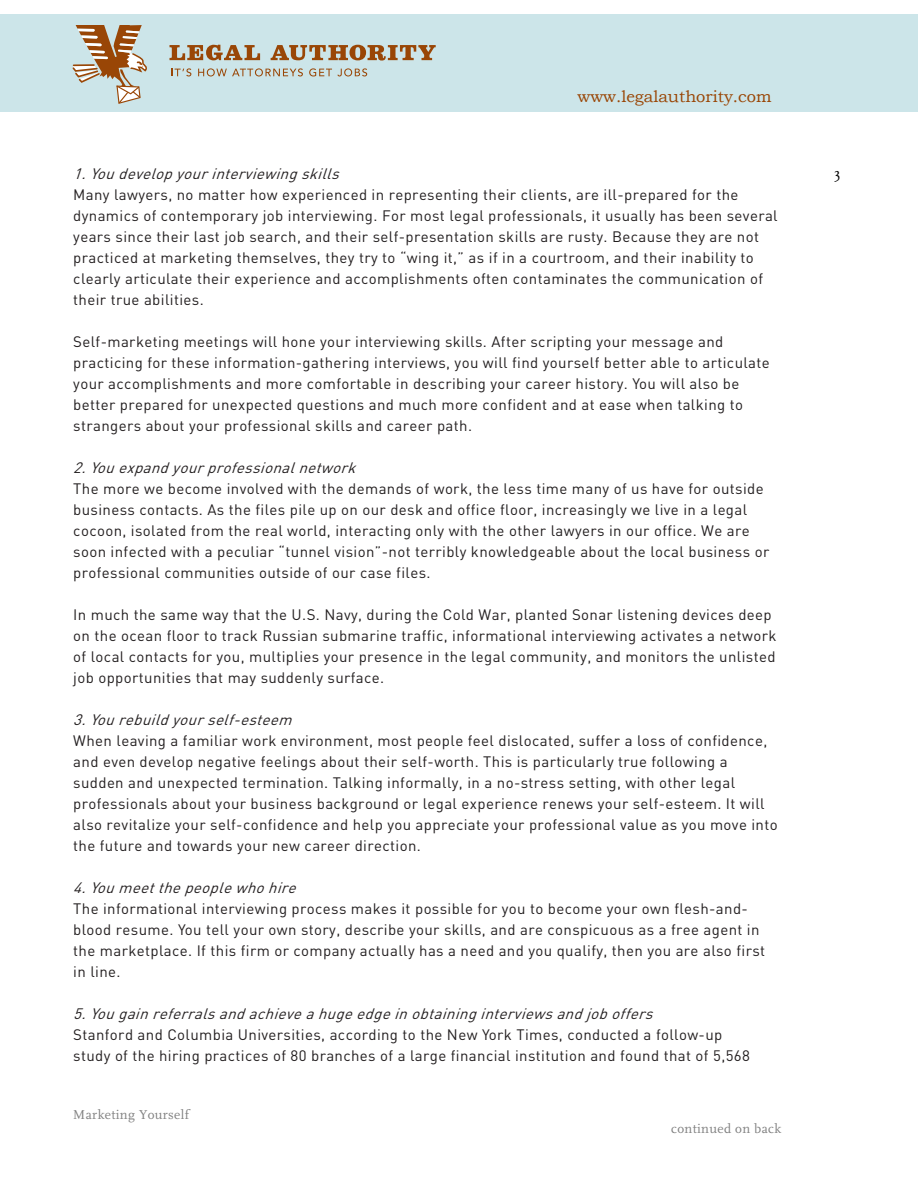
<style>
.page{position:relative;width:918px;height:1188px;background:#fff}
.page>*{position:absolute;margin:0;border:0;box-sizing:border-box;transform-origin:0 0}
.t1{font:16.5px "Bookman Old Style";color:#994606}
.body_text{font:15px/21px "DIN";letter-spacing:.025em;color:#231f20}
.body_text-2{font:italic 15px "DIN";color:#231f20}
.t2{font:13.5px "FF Scala";letter-spacing:.025em;color:#808080}
</style>
<div class="page">
<div style="left:0;top:14px;width:918px;height:97px;background:#cce5e9"></div>
<svg style="left:72px;top:25px;width:75px;height:79px"></svg>
<svg style="left:170px;top:45px;width:90px;height:15px"></svg>
<svg style="left:271px;top:45px;width:165px;height:16px"></svg>
<svg style="left:171px;top:68px;width:20px;height:8px"></svg>
<svg style="left:198px;top:68px;width:105px;height:8px"></svg>
<svg style="left:309px;top:68px;width:58px;height:8px"></svg>
<p class="t1" style="left:577px;top:86px;width:196px">www.legalauthority.com</p>
<p class="body_text-2" style="left:73px;top:164px;width:273px">1.Youdevelopyourinterviewingskills</p>
<p class="body_text" style="left:73px;top:183px;width:706px">Many lawyers, no matter how experienced in representing their clients, are ill-prepared for the dynamics of contemporary job interviewing. For most legal professionals, it usually has been several years since their last job search, and their self-presentation skills are rusty. Because they are not practiced at marketing themselves, they try to “wing it,” as if in a courtroom, and their inability to clearly articulate their experience and accomplishments often contaminates the communication of their true abilities.</p>
<p class="body_text" style="left:73px;top:330px;width:698px">Self-marketing meetings will hone your interviewing skills. After scripting your message and practicing for these information-gathering interviews, you will find yourself better able to articulate your accomplishments and more comfortable in describing your career history. You will also be better prepared for unexpected questions and much more confident and at ease when talking to strangers about your professional skills and career path.</p>
<p class="body_text-2" style="left:73px;top:458px;width:289px">2.Youexpandyourprofessionalnetwork</p>
<p class="body_text" style="left:73px;top:477px;width:698px">The more we become involved with the demands of work, the less time many of us have for outside business contacts. As the files pile up on our desk and office floor, increasingly we live in a legal cocoon, isolated from the real world, interacting only with the other lawyers in our office. We are soon infected with a peculiar “tunnel vision”-not terribly knowledgeable about the local business or professional communities outside of our case files.</p>
<p class="body_text" style="left:73px;top:603px;width:705px">In much the same way that the U.S. Navy, during the Cold War, planted Sonar listening devices deep on the ocean floor to track Russian submarine traffic, informational interviewing activates a network of local contacts for you, multiplies your presence in the legal community, and monitors the unlisted job opportunities that may suddenly surface.</p>
<p class="body_text-2" style="left:73px;top:710px;width:225px">3.Yourebuildyourself-esteem</p>
<p class="body_text" style="left:73px;top:729px;width:706px">When leaving a familiar work environment, most people feel dislocated, suffer a loss of confidence, and even develop negative feelings about their self-worth. This is particularly true following a sudden and unexpected termination. Talking informally, in a no-stress setting, with other legal professionals about your business background or legal experience renews your self-esteem. It will also revitalize your self-confidence and help you appreciate your professional value as you move into the future and towards your new career direction.</p>
<p class="body_text-2" style="left:73px;top:878px;width:230px">4.Youmeetthepeoplewhohire</p>
<p class="body_text" style="left:73px;top:897px;width:693px">The informational interviewing process makes it possible for you to become your own flesh-and&shy;blood resume. You tell your own story, describe your skills, and are conspicuous as a free agent in the marketplace. If this firm or company actually has a need and you qualify, then you are also first in line.</p>
<p class="body_text-2" style="left:73px;top:1004px;width:586px">5.Yougainreferralsandachieveahugeedgeinobtaininginterviewsandjoboffers</p>
<p class="body_text" style="left:73px;top:1023px;width:678px">Stanford and Columbia Universities, according to the New York Times, conducted a follow-up study of the hiring practices of 80 branches of a large financial institution and found that of 5,568</p>
<p class="t2" style="left:73px;top:1107px;width:117px">Marketing Yourself</p>
<p class="t2" style="left:671px;top:1121px;width:111px">continued on back</p>
</div>
